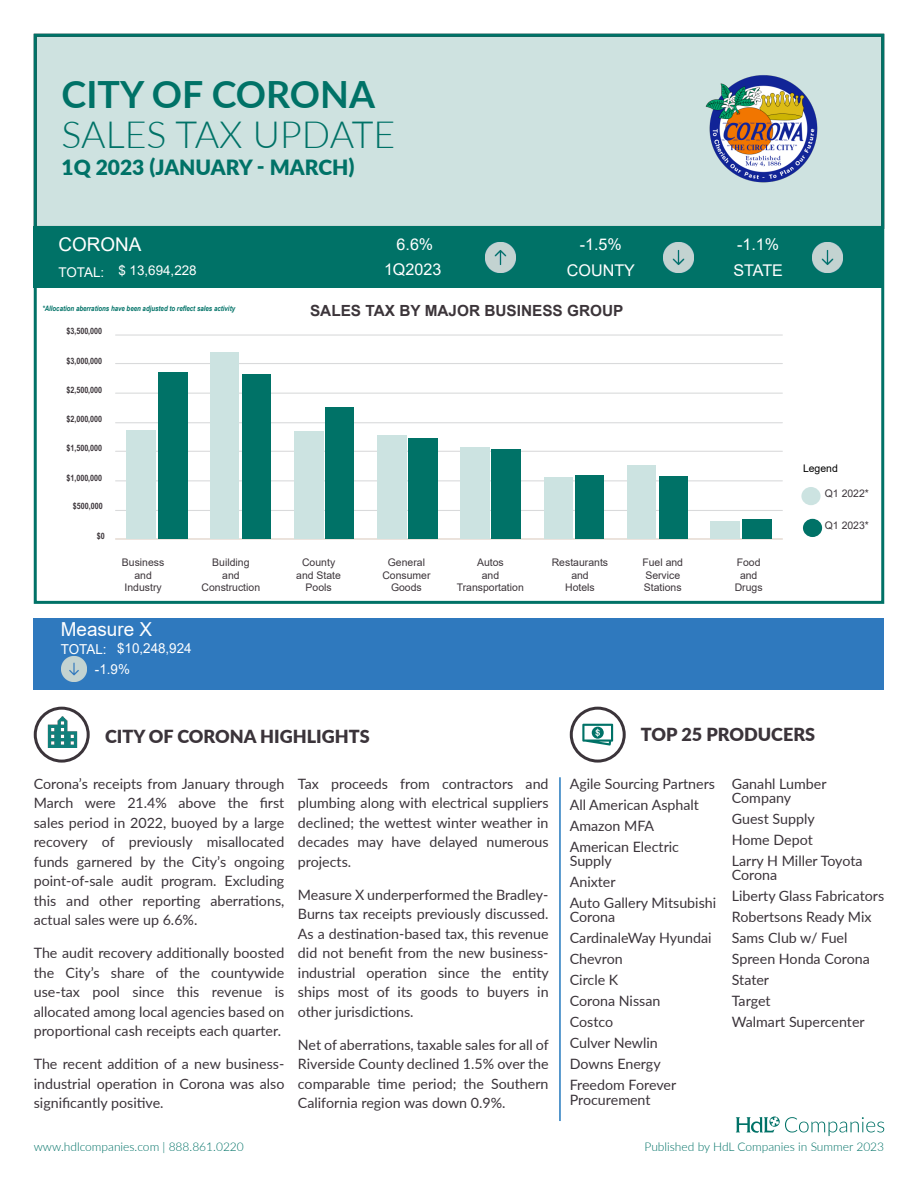
<style>
.page{position:relative;width:918px;height:1188px;background:#fff}
.page>*{position:absolute;margin:0;border:0;box-sizing:border-box;transform-origin:0 0}
.t1{font:300 37.5px "Lato";color:#007267}
.t2{font:700 37.5px "Lato";color:#007267}
.t3{font:900 21px "Lato";color:#007267}
.t4{font:19.35px "Arial";color:#fff}
.t5{font:18.9px "Arial";color:#fff}
.t6{font:900 18px "Lato";color:#3b343a}
.t7{font:16.2px "Arial";color:#fff}
.t8{font:700 15.3px "Arial";color:#3c353a}
.t9{font:14.25px/19.5px "Lato";color:#3b343a;text-align:justify}
.t10{font:13.65px/20.4px "Arial";color:#fff}
.t11{font:13.35px "Arial";color:#fff}
.t12{font:300 12px "Lato";color:#007267}
.t13{font:10.5px/12.1px "Arial";color:#3c353a;text-align:center}
.t14{font:10.5px "Arial";color:#000}
.t15{font:700 8.7px "Arial Narrow";color:#3c353a}
.t16{font:italic 700 7.5px "Arial Narrow";color:#007267}
</style>
<div class="page">
<div style="left:35px;top:35px;width:848px;height:192px;background:#cee2e0"></div>
<div style="left:34px;top:34px;width:850px;height:570px;border:3px solid #007267"></div>
<svg style="left:736px;top:1116px;width:148px;height:20px"></svg>
<hr style="left:559px;top:777px;width:2px;height:344px;background:#2479be">
<div style="left:801px;top:487px;width:20px;height:18px;background:#cce3e1;border-radius:50%"></div>
<div style="left:803px;top:519px;width:19px;height:18px;background:#007267;border-radius:50%"></div>
<hr style="left:116px;top:510px;width:666px;height:1px;background:#d9dadb">
<hr style="left:116px;top:480px;width:666px;height:1px;background:#d9dadb">
<hr style="left:116px;top:451px;width:666px;height:1px;background:#d9dadb">
<hr style="left:116px;top:422px;width:666px;height:1px;background:#d9dadb">
<hr style="left:116px;top:393px;width:666px;height:1px;background:#d9dadb">
<hr style="left:116px;top:363px;width:666px;height:1px;background:#d9dadb">
<hr style="left:116px;top:334px;width:666px;height:2px;background:#d9dadb">
<hr style="left:116px;top:538px;width:666px;height:2px;background:#edddd1">
<div style="left:127px;top:430px;width:29px;height:109px;background:#cce3e1"></div>
<div style="left:211px;top:353px;width:28px;height:186px;background:#cce3e1"></div>
<div style="left:294px;top:432px;width:29px;height:107px;background:#cce3e1"></div>
<div style="left:377px;top:436px;width:29px;height:103px;background:#cce3e1"></div>
<div style="left:460px;top:448px;width:29px;height:91px;background:#cce3e1"></div>
<div style="left:544px;top:478px;width:28px;height:61px;background:#cce3e1"></div>
<div style="left:627px;top:466px;width:29px;height:73px;background:#cce3e1"></div>
<div style="left:710px;top:521px;width:30px;height:18px;background:#cce3e1"></div>
<div style="left:158px;top:372px;width:30px;height:167px;background:#007267"></div>
<div style="left:242px;top:375px;width:29px;height:164px;background:#007267"></div>
<div style="left:325px;top:407px;width:29px;height:132px;background:#007267"></div>
<div style="left:409px;top:438px;width:29px;height:101px;background:#007267"></div>
<div style="left:492px;top:449px;width:29px;height:90px;background:#007267"></div>
<div style="left:576px;top:475px;width:28px;height:64px;background:#007267"></div>
<div style="left:659px;top:476px;width:28px;height:63px;background:#007267"></div>
<div style="left:742px;top:519px;width:29px;height:20px;background:#007267"></div>
<img style="left:705px;top:75px;width:113px;height:108px">
<div style="left:570px;top:707px;width:56px;height:56px;border:3px solid #3b343a;border-radius:50%"></div>
<svg style="left:582px;top:724px;width:31px;height:22px"></svg>
<img style="left:43px;top:714px;width:39px;height:38px">
<div style="left:34px;top:707px;width:56px;height:56px;border:3px solid #3b343a;border-radius:50%"></div>
<div style="left:34px;top:618px;width:850px;height:72px;background:#2f79be"></div>
<img style="left:61px;top:657px;width:26px;height:25px">
<div style="left:34px;top:227px;width:850px;height:61px;background:#007267"></div>
<img style="left:663px;top:242px;width:31px;height:31px">
<img style="left:812px;top:242px;width:31px;height:31px">
<img style="left:485px;top:242px;width:31px;height:31px">
<p class="t2" style="left:62px;top:66px;width:315px">CITY OF CORONA</p>
<p class="t1" style="left:62px;top:109px;width:335px">SALES TAX UPDATE</p>
<p class="t3" style="left:62px;top:151px;width:294px">1Q 2023 (JANUARY - MARCH)</p>
<p class="t5" style="left:58px;top:231px;width:84px">CORONA</p>
<p class="t11" style="left:58px;top:262px;width:140px">TOTAL: $ 13,694,228</p>
<p class="t7" style="left:397px;top:233px;width:38px">6.6%</p>
<p class="t7" style="left:580px;top:233px;width:44px">-1.5%</p>
<p class="t7" style="left:737px;top:233px;width:44px">-1.1%</p>
<p class="t7" style="left:567px;top:259px;width:70px">COUNTY</p>
<p class="t7" style="left:733px;top:259px;width:51px">STATE</p>
<p class="t7" style="left:384px;top:258px;width:59px">1Q2023</p>
<p class="t16" style="left:42px;top:303px;width:194px">*Allocation aberrations have been adjusted to reflect sales activity</p>
<p class="t15" style="left:66px;top:324px;width:37px">$3,500,000</p>
<p class="t15" style="left:66px;top:354px;width:37px">$3,000,000</p>
<p class="t15" style="left:66px;top:384px;width:37px">$2,500,000</p>
<p class="t15" style="left:66px;top:412px;width:37px">$2,000,000</p>
<p class="t15" style="left:66px;top:442px;width:37px">$1,500,000</p>
<p class="t15" style="left:66px;top:471px;width:37px">$1,000,000</p>
<p class="t15" style="left:73px;top:500px;width:31px">$500,000</p>
<p class="t15" style="left:97px;top:529px;width:9px">$0</p>
<p class="t8" style="left:310px;top:300px;width:315px">SALES TAX BY MAJOR BUSINESS GROUP</p>
<p class="t13" style="left:122px;top:557px;width:44px">Business and<br>Industry</p>
<p class="t13" style="left:201px;top:557px;width:60px">Building<br>and<br>Construction</p>
<p class="t13" style="left:296px;top:557px;width:46px">County and State<br>Pools</p>
<p class="t13" style="left:382px;top:557px;width:50px">General<br>Consumer<br>Goods</p>
<p class="t13" style="left:457px;top:557px;width:69px">Autos<br>and<br>Transportation</p>
<p class="t13" style="left:552px;top:557px;width:58px">Restaurants and<br>Hotels</p>
<p class="t13" style="left:642px;top:557px;width:42px;text-align:left">Fuel and<br>Service<br>Stations</p>
<p class="t13" style="left:735px;top:557px;width:29px">Food and<br>Drugs</p>
<p class="t4" style="left:61px;top:616px;width:93px">Measure X</p>
<p class="t10" style="left:117px;top:638px;width:76px">$10,248,924</p>
<p class="t10" style="left:95px;top:639px;width:37px;text-indent:-34px">TOTAL: -1.9%</p>
<p class="t14" style="left:803px;top:461px;width:36px">Legend</p>
<p class="t13" style="left:825px;top:488px;width:46px">Q1 2022*</p>
<p class="t13" style="left:825px;top:519px;width:46px">Q1 2023*</p>
<p class="t6" style="left:105px;top:723px;width:266px">CITY OF CORONA HIGHLIGHTS</p>
<p class="t6" style="left:641px;top:721px;width:176px">TOP 25 PRODUCERS</p>
<p class="t9" style="left:34px;top:773px;width:252px">Corona’s receipts from January through March were 21.4% above the first sales period in 2022, buoyed by a large recovery of previously misallocated funds garnered by the City’s ongoing point-of-sale audit program. Excluding this and other reporting aberrations, actual sales were up 6.6%.</p>
<p class="t9" style="left:34px;top:943px;width:252px">The audit recovery additionally boosted the City’s share of the countywide use-tax pool since this revenue is allocated among local agencies based on proportional cash receipts each quarter.</p>
<p class="t9" style="left:34px;top:1054px;width:252px">The recent addition of a new business&shy;industrial operation in Corona was also significantly positive.</p>
<p class="t12" style="left:34px;top:1139px;width:212px">www.hdlcompanies.com | 888.861.0220</p>
<p class="t9" style="left:298px;top:773px;width:252px">Tax proceeds from contractors and plumbing along with electrical suppliers declined; the wettest winter weather in decades may have delayed numerous projects.</p>
<p class="t9" style="left:298px;top:884px;width:253px">Measure X underperformed the Bradley-Burns tax receipts previously discussed.<br>As a destination-based tax, this revenue did not benefit from the new business&shy;industrial operation since the entity ships most of its goods to buyers in other jurisdictions.</p>
<p class="t9" style="left:298px;top:1034px;width:252px">Net of aberrations, taxable sales for all of Riverside County declined 1.5% over the comparable time period; the Southern California region was down 0.9%.</p>
<p class="t9" style="left:570px;top:773px;width:147px">Agile Sourcing Partners</p>
<p class="t9" style="left:570px;top:794px;width:131px">All American Asphalt</p>
<p class="t9" style="left:570px;top:815px;width:86px">Amazon MFA</p>
<p class="t9" style="left:570px;top:839px;width:111px;line-height:14.2px">American Electric<br>Supply</p>
<p class="t9" style="left:570px;top:872px;width:47px">Anixter</p>
<p class="t9" style="left:570px;top:895px;width:148px;line-height:14.2px">Auto Gallery Mitsubishi<br>Corona</p>
<p class="t9" style="left:570px;top:928px;width:143px">CardinaleWay Hyundai</p>
<p class="t9" style="left:570px;top:949px;width:55px">Chevron</p>
<p class="t9" style="left:570px;top:970px;width:50px">Circle K</p>
<p class="t9" style="left:570px;top:991px;width:92px">Corona Nissan</p>
<p class="t9" style="left:570px;top:1012px;width:45px">Costco</p>
<p class="t9" style="left:570px;top:1033px;width:89px">Culver Newlin</p>
<p class="t9" style="left:570px;top:1054px;width:92px">Downs Energy</p>
<p class="t9" style="left:570px;top:1077px;width:108px;line-height:14.2px">Freedom Forever<br>Procurement</p>
<p class="t9" style="left:732px;top:776px;width:96px;line-height:14.2px">Ganahl Lumber<br>Company</p>
<p class="t9" style="left:732px;top:809px;width:84px">Guest Supply</p>
<p class="t9" style="left:732px;top:830px;width:82px">Home Depot</p>
<p class="t9" style="left:732px;top:853px;width:132px;line-height:14.2px">Larry H Miller Toyota<br>Corona</p>
<p class="t9" style="left:732px;top:886px;width:154px">Liberty Glass Fabricators</p>
<p class="t9" style="left:732px;top:907px;width:141px">Robertsons Ready Mix</p>
<p class="t9" style="left:732px;top:928px;width:117px">Sams Club w/ Fuel</p>
<p class="t9" style="left:732px;top:949px;width:139px">Spreen Honda Corona</p>
<p class="t9" style="left:732px;top:970px;width:39px">Stater</p>
<p class="t9" style="left:732px;top:991px;width:40px">Target</p>
<p class="t9" style="left:732px;top:1012px;width:134px">Walmart Supercenter</p>
<p class="t12" style="left:644px;top:1139px;width:241px">Published by HdL Companies in Summer 2023</p>
</div>
